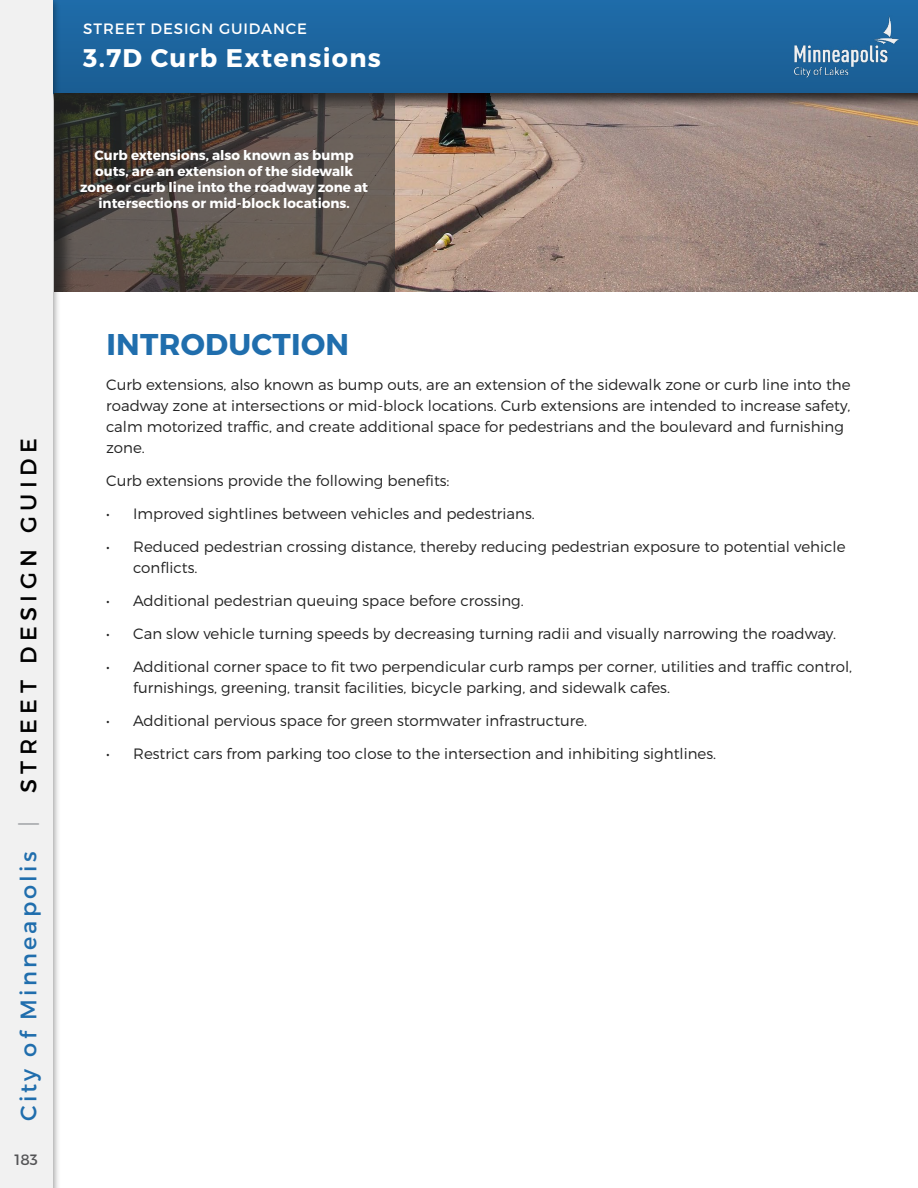
<style>
.page{position:relative;width:918px;height:1188px;background:#fff}
.page>*{position:absolute;margin:0;border:0;box-sizing:border-box;transform-origin:0 0}
.Header_3{font:700 30px "Montserrat";letter-spacing:.01em;color:#206ead}
.Top_White_Header{font:700 25.5px "Montserrat";letter-spacing:.05em;color:#fff}
.t1{font:22.5px "Montserrat";letter-spacing:.19em;color:#206ead}
.t2{font:300 15px/21px "Montserrat";color:#222}
.Little_top_White_hea{font:15px "Montserrat";letter-spacing:.06em;color:#fff}
.t3{font:15px "Montserrat";color:#545456}
.Image_banner_White_t{font:700 13.5px/16.2px "Montserrat";color:#fff;text-align:center}
.s1{color:#b2b4b7}
.s2{color:#000}
</style>
<div class="page">
<div style="left:0;top:0;width:918px;height:93px;background:#1d659f"></div>
<div style="left:0;top:0;width:61px;height:1188px;background:#000;opacity:.37"></div>
<div style="left:0;top:0;width:52px;height:1188px;background:#f1f1f1"></div>
<img style="left:794px;top:16px;width:105px;height:61px">
<div style="left:40px;top:83px;width:878px;height:211px;background:#000;opacity:.75"></div>
<svg style="left:54px;top:93px;width:340px;height:199px;background:#524a44"></svg>
<p class="Little_top_White_hea" style="left:83px;top:20px;width:225px">STREET DESIGN GUIDANCE</p>
<p class="Top_White_Header" style="left:83px;top:42px;width:299px">3.7D Curb Extensions</p>
<p class="Image_banner_White_t" style="left:80px;top:147px;width:289px">Curb extensions, also known as bump outs, are an extension of the sidewalk zone or curb line into the roadway zone at intersections or mid-block locations.</p>
<h3 class="t1" style="left:15px;top:1121px;width:684px;rotate:-90deg">City of Minneapolis <span class="s1">|</span> <span class="s2">STREET DESIGN GUIDE</span></h3>
<p class="t3" style="left:15px;top:1151px;width:25px">183</p>
<p class="Header_3" style="left:106px;top:326px;width:244px">INTRODUCTION</p>
<p class="t2" style="left:106px;top:374px;width:746px">Curb extensions, also known as bump outs, are an extension of the sidewalk zone or curb line into the roadway zone at intersections or mid-block locations. Curb extensions are intended to increase safety, calm motorized traffic, and create additional space for pedestrians and the boulevard and furnishing zone.</p>
<p class="t2" style="left:106px;top:470px;width:345px">Curb extensions provide the following benefits:</p>
<p class="t2" style="left:106px;top:503px;width:430px">• Improved sightlines between vehicles and pedestrians.</p>
<p class="t2" style="left:133px;top:536px;width:714px;text-indent:-27px">• Reduced pedestrian crossing distance, thereby reducing pedestrian exposure to potential vehicle conflicts.</p>
<p class="t2" style="left:106px;top:590px;width:419px">• Additional pedestrian queuing space before crossing.</p>
<p class="t2" style="left:106px;top:623px;width:732px">• Can slow vehicle turning speeds by decreasing turning radii and visually narrowing the roadway.</p>
<p class="t2" style="left:133px;top:656px;width:720px;text-indent:-27px">• Additional corner space to fit two perpendicular curb ramps per corner, utilities and traffic control, furnishings, greening, transit facilities, bicycle parking, and sidewalk cafes.</p>
<p class="t2" style="left:106px;top:710px;width:483px">• Additional pervious space for green stormwater infrastructure.</p>
<p class="t2" style="left:106px;top:743px;width:611px">• Restrict cars from parking too close to the intersection and inhibiting sightlines.</p>
</div>
